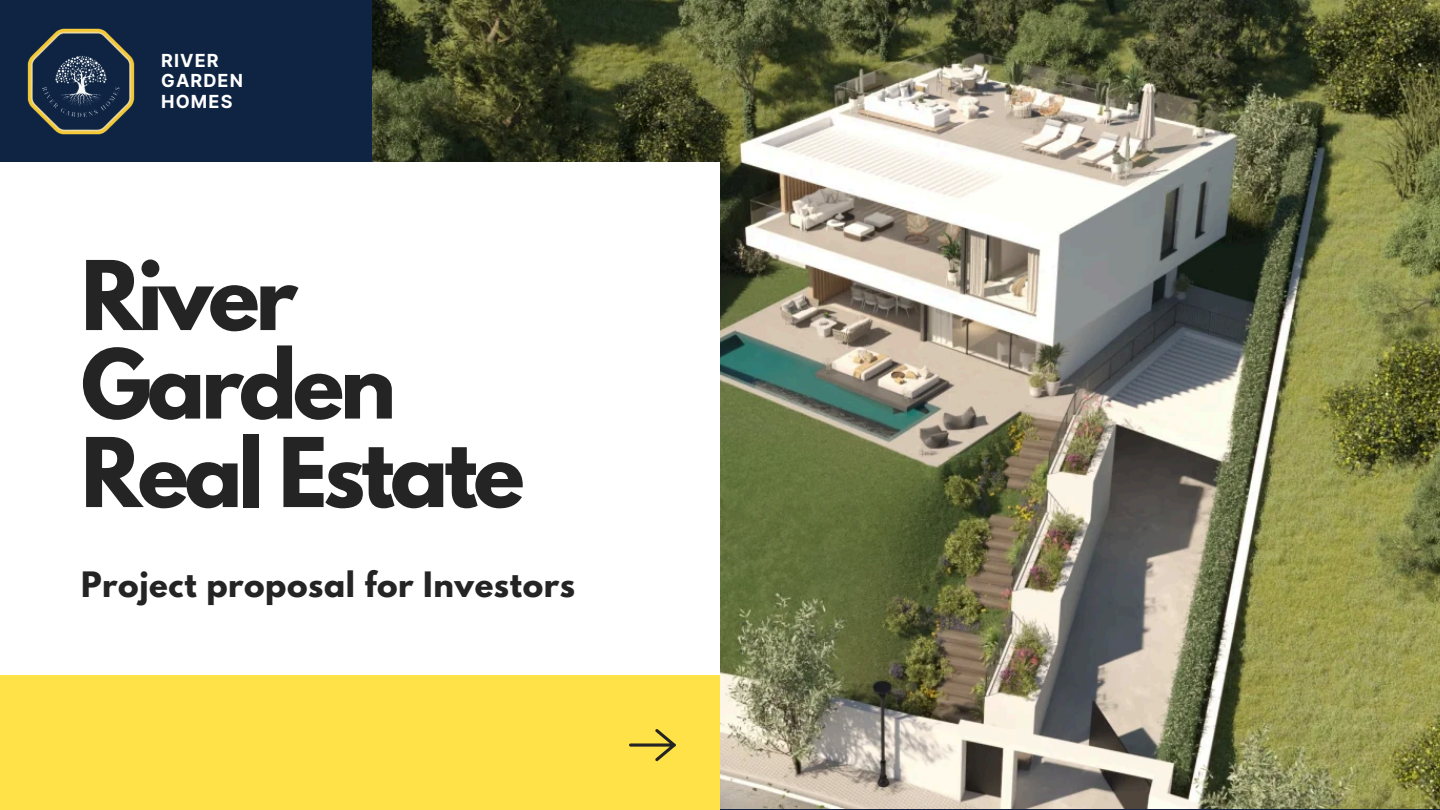
<style>
.page{position:relative;width:1440px;height:810px;background:#0f2443}
.page>*{position:absolute;margin:0;border:0;box-sizing:border-box;transform-origin:0 0}
.t1{font:700 85px/88.5px "League Spartan";letter-spacing:-.05em;color:#242424}
.t2{font:700 31px "League Spartan";letter-spacing:.02em;color:#242424}
.t3{font:700 18px/21px "Inter";letter-spacing:.06em;color:#fff}
</style>
<div class="page">
<img style="left:373px;top:0;width:1067px;height:808px">
<div style="left:0;top:162px;width:720px;height:648px;background:#fff"></div>
<div style="left:0;top:675px;width:720px;height:135px;background:#ffe247"></div>
<svg style="left:629px;top:729px;width:47px;height:32px"></svg>
<img style="left:27px;top:28px;width:108px;height:107px">
<p class="t3" style="left:161px;top:49px;width:83px">RIVER<br>GARDEN<br>HOMES</p>
<p class="t1" style="left:81px;top:262px;width:445px">River<br>Garden<br>Real Estate</p>
<h1 class="t2" style="left:81px;top:569px;width:496px">Project proposal for Investors</h1>
</div>
